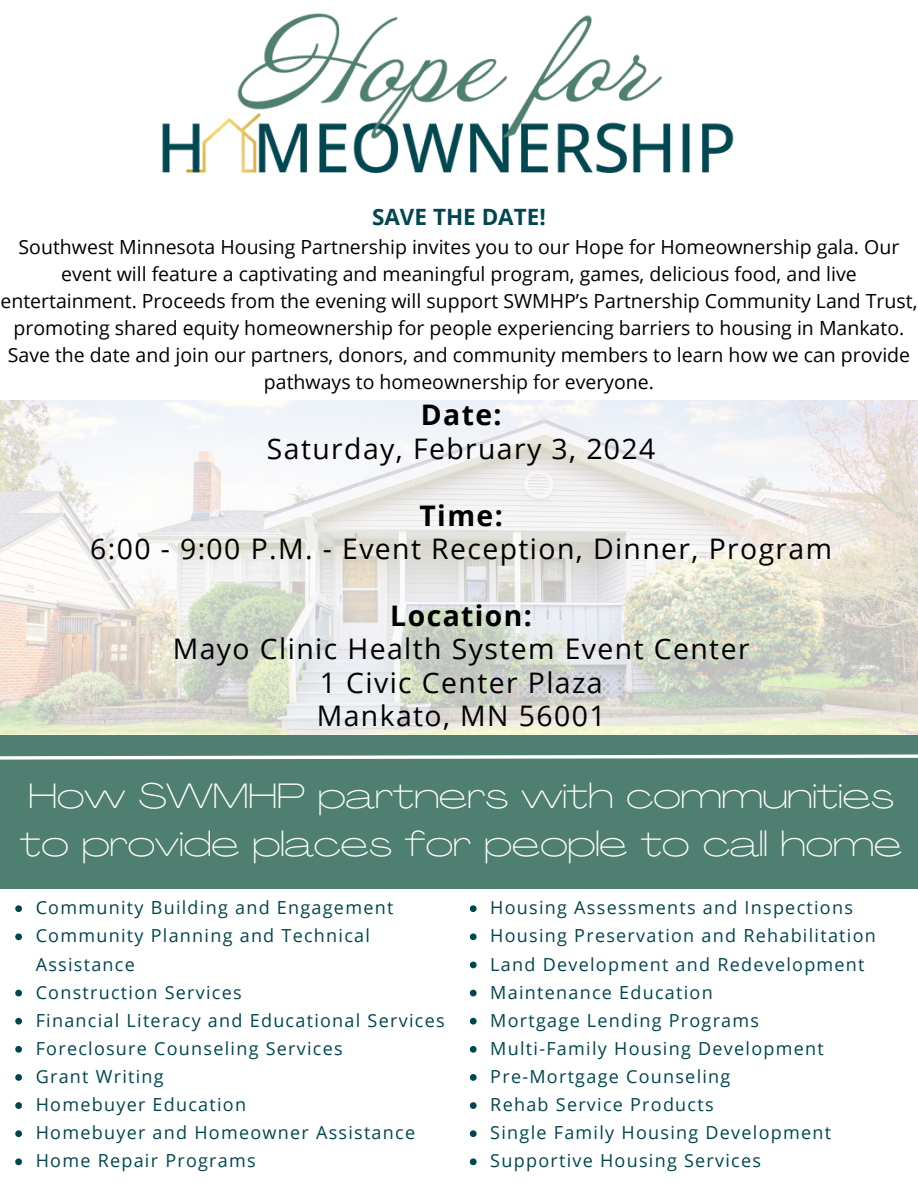
<style>
.page{position:relative;width:918px;height:1188px;background:#fff}
.page>*{position:absolute;margin:0;border:0;box-sizing:border-box;transform-origin:0 0}
.t1{font:100 34.95px/47.8px "Agrandir Grand";color:#fff}
.t2{font:28.35px "Open Sans";letter-spacing:.05em;color:#000}
.t3{font:700 28.35px "Open Sans";letter-spacing:.05em;color:#000}
.t4{font:700 22.5px "Open Sans";color:#004750}
.t5{font:19.5px/27px "Open Sans";color:#000;text-align:center}
.t6{font:18px/28.2px "Open Sans";letter-spacing:.07em;color:#00464f}
</style>
<div class="page">
<div style="left:0;top:735px;width:918px;height:153px;background:#4f7f70"></div>
<svg style="left:0;top:754px;width:918px;height:6px"></svg>
<img style="left:162px;top:13px;width:572px;height:160px">
<svg style="left:0;top:401px;width:918px;height:334px"></svg>
<svg style="left:15px;top:905px;width:7px;height:7px"></svg>
<svg style="left:15px;top:933px;width:7px;height:7px"></svg>
<svg style="left:15px;top:990px;width:7px;height:6px"></svg>
<svg style="left:15px;top:1018px;width:7px;height:7px"></svg>
<svg style="left:15px;top:1046px;width:7px;height:7px"></svg>
<svg style="left:15px;top:1074px;width:7px;height:7px"></svg>
<svg style="left:15px;top:1102px;width:7px;height:7px"></svg>
<svg style="left:15px;top:1130px;width:7px;height:7px"></svg>
<svg style="left:15px;top:1158px;width:7px;height:7px"></svg>
<svg style="left:470px;top:905px;width:7px;height:7px"></svg>
<svg style="left:470px;top:933px;width:7px;height:7px"></svg>
<svg style="left:470px;top:962px;width:7px;height:6px"></svg>
<svg style="left:470px;top:990px;width:7px;height:6px"></svg>
<svg style="left:470px;top:1018px;width:7px;height:7px"></svg>
<svg style="left:470px;top:1046px;width:7px;height:7px"></svg>
<svg style="left:470px;top:1074px;width:7px;height:7px"></svg>
<svg style="left:470px;top:1102px;width:7px;height:7px"></svg>
<svg style="left:470px;top:1130px;width:7px;height:7px"></svg>
<svg style="left:470px;top:1158px;width:7px;height:7px"></svg>
<p class="t4" style="left:372px;top:201px;width:175px">SAVE THE DATE!</p>
<p class="t5" style="left:0;top:233px;width:919px">Southwest Minnesota Housing Partnership invites you to our Hope for Homeownership gala. Our event will feature a captivating and meaningful program, games, delicious food, and live entertainment. Proceeds from the evening will support SWMHP’s Partnership Community Land Trust, promoting shared equity homeownership for people experiencing barriers to housing in Mankato.<br>Save the date and join our partners, donors, and community members to learn how we can provide pathways to homeownership for everyone.</p>
<p class="t3" style="left:421px;top:395px;width:82px">Date:</p>
<p class="t2" style="left:267px;top:428px;width:390px">Saturday, February 3, 2024</p>
<p class="t3" style="left:419px;top:495px;width:85px">Time:</p>
<p class="t2" style="left:90px;top:529px;width:743px">6:00 - 9:00 P.M. - Event Reception, Dinner, Program</p>
<p class="t3" style="left:390px;top:595px;width:143px">Location:</p>
<p class="t2" style="left:173px;top:629px;width:578px">Mayo Clinic Health System Event Center</p>
<p class="t2" style="left:320px;top:662px;width:284px">1 Civic Center Plaza</p>
<p class="t2" style="left:317px;top:696px;width:290px">Mankato, MN 56001</p>
<p class="t1" style="left:20px;top:776px;width:884px">How SWMHP partners with communities to provide places for people to cal home</p>
<p class="t6" style="left:36px;top:893px;width:359px">Community Building and Engagement</p>
<p class="t6" style="left:36px;top:921px;width:336px">Community Planning and Technical<br>Assistance</p>
<p class="t6" style="left:36px;top:978px;width:208px">Construction Services</p>
<p class="t6" style="left:36px;top:1006px;width:410px">Financial Literacy and Educational Services</p>
<p class="t6" style="left:36px;top:1034px;width:309px">Foreclosure Counseling Services</p>
<p class="t6" style="left:36px;top:1062px;width:130px">Grant Writing</p>
<p class="t6" style="left:36px;top:1090px;width:212px">Homebuyer Education</p>
<p class="t6" style="left:36px;top:1118px;width:381px">Homebuyer and Homeowner Assistance</p>
<p class="t6" style="left:36px;top:1146px;width:222px">Home Repair Programs</p>
<p class="t6" style="left:490px;top:893px;width:364px">Housing Assessments and Inspections</p>
<p class="t6" style="left:490px;top:921px;width:387px">Housing Preservation and Rehabilitation</p>
<p class="t6" style="left:490px;top:949px;width:376px">Land Development and Redevelopment</p>
<p class="t6" style="left:490px;top:978px;width:224px">Maintenance Education</p>
<p class="t6" style="left:490px;top:1006px;width:270px">Mortgage Lending Programs</p>
<p class="t6" style="left:490px;top:1034px;width:335px">Multi-Family Housing Development</p>
<p class="t6" style="left:490px;top:1062px;width:242px">Pre-Mortgage Counseling</p>
<p class="t6" style="left:490px;top:1090px;width:225px">Rehab Service Products</p>
<p class="t6" style="left:490px;top:1118px;width:342px">Single Family Housing Development</p>
<p class="t6" style="left:490px;top:1146px;width:272px">Supportive Housing Services</p>
</div>
